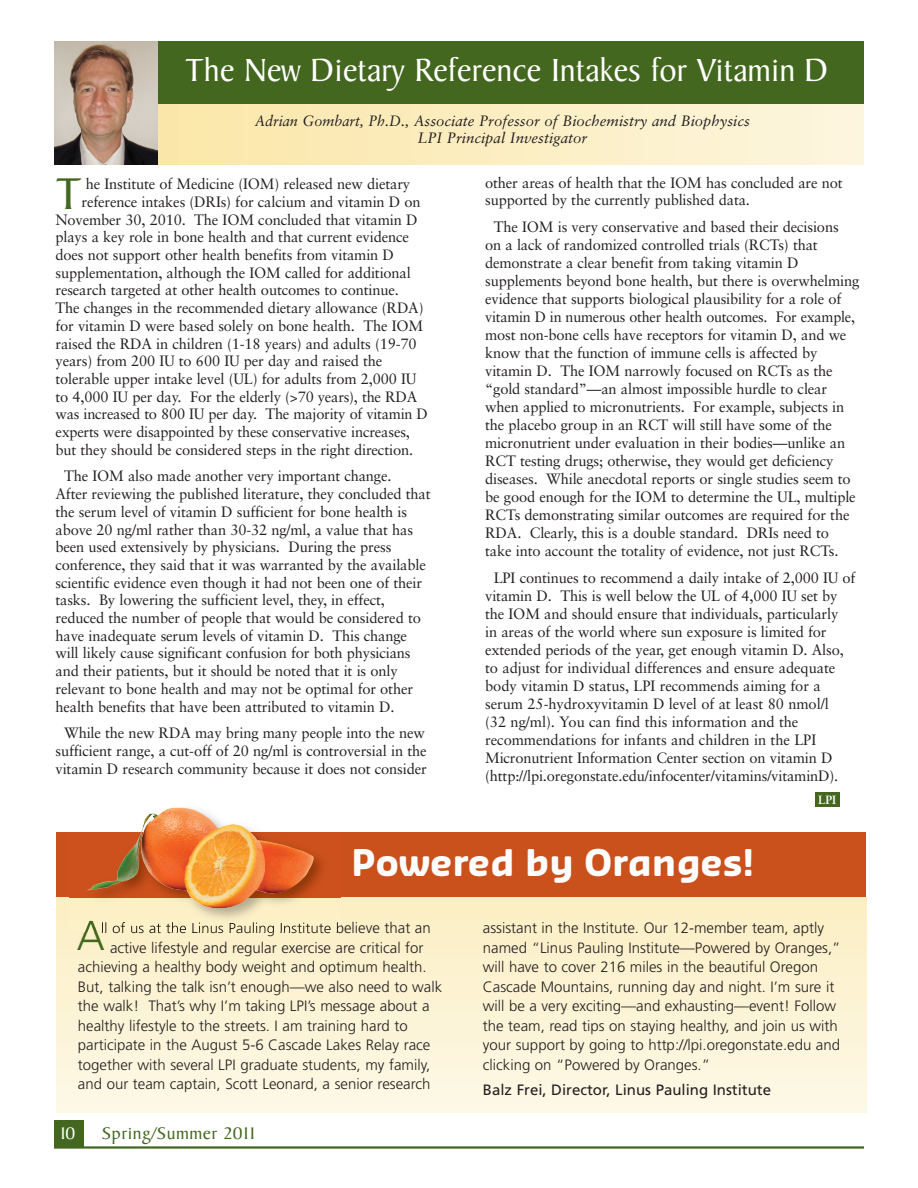
<style>
.page{position:relative;width:918px;height:1188px;background:#fff}
.page>*{position:absolute;margin:0;border:0;box-sizing:border-box;transform-origin:0 0}
.t1{font:48px "Baker Signet";color:#43671e}
.t2{font:300 42px "Frutiger";color:#43671e}
.t3{font:700 36px "Sansa Soft";color:#fff}
.t4{font:34.5px "Baker Signet";color:#fff}
.t5{font:18px "Baker Signet";letter-spacing:.025em;color:#43671e;scale:1.05 1}
.t6{font:18px "Baker Signet";color:#fff;scale:1.05 1}
.t7{font:15px/18px "Sabon";letter-spacing:-.01em;color:#231f20}
.t8{font:300 15px/19.5px "Frutiger";color:#231f20}
.t9{font:italic 15px/17.2px "Sabon";color:#231f20;text-align:center;scale:.96 1}
.t10{font:15px "Frutiger";color:#231f20}
.t11{font:700 12px "Sabon";color:#fff}
</style>
<div class="page">
<div style="left:157px;top:97px;width:707px;height:68px;background:linear-gradient(to right,#fbe6a7,#fdf6df)"></div>
<div style="left:153px;top:41px;width:711px;height:63px;background:#43671e"></div>
<img style="left:54px;top:41px;width:103px;height:124px">
<hr style="left:54px;top:1146px;width:810px;height:3px;background:#43671e">
<div style="left:54px;top:1120px;width:30px;height:28px;background:#43671e"></div>
<div style="left:56px;top:897px;width:810px;height:216px;background:linear-gradient(to bottom,#fceec3,#fdf8e6)"></div>
<div style="left:56px;top:832px;width:810px;height:65px;background:#cb511c"></div>
<div style="left:815px;top:793px;width:25px;height:14px;background:#43671e"></div>
<img style="left:69px;top:807px;width:272px;height:125px">
<img style="left:102px;top:922px;width:140px;height:10px">
<img style="left:84px;top:921px;width:14px;height:11px">
<img style="left:218px;top:824px;width:96px;height:59px">
<h3 class="t4" style="left:185px;top:57px;width:645px">The New Dietary Reference Intakes for Vitamin D</h3>
<p class="t9" style="left:255px;top:113px;width:517px">Adrian Gombart, Ph.D., Associate Professor of Biochemistry and Biophysics<br>LPI Principal Investigator</p>
<p class="t7" style="left:86px;top:176px;width:326px">he Institute of Medicine (IOM) released new dietary</p>
<p class="t7" style="left:81px;top:194px;width:341px">reference intakes (DRIs) for calcium and vitamin D on</p>
<p class="t7" style="left:55px;top:212px;width:363px">November 30, 2010. The IOM concluded that vitamin D</p>
<p class="t7" style="left:56px;top:229px;width:355px">plays a key role in bone health and that current evidence</p>
<p class="t7" style="left:56px;top:247px;width:340px">does not support other health benefits from vitamin D</p>
<p class="t7" style="left:56px;top:265px;width:357px">supplementation, although the IOM called for additional</p>
<p class="t7" style="left:56px;top:282px;width:345px">research targeted at other health outcomes to continue.</p>
<p class="t7" style="left:56px;top:300px;width:370px">The changes in the recommended dietary allowance (RDA)</p>
<p class="t7" style="left:56px;top:318px;width:369px">for vitamin D were based solely on bone health. The IOM</p>
<p class="t7" style="left:55px;top:336px;width:363px">raised the RDA in children (1-18 years) and adults (19-70</p>
<p class="t7" style="left:55px;top:353px;width:329px">years) from 200 IU to 600 IU per day and raised the</p>
<p class="t7" style="left:55px;top:371px;width:362px">tolerable upper intake level (UL) for adults from 2,000 IU</p>
<p class="t7" style="left:55px;top:389px;width:363px">to 4,000 IU per day. For the elderly (&gt;70 years), the RDA</p>
<p class="t7" style="left:56px;top:406px;width:374px">was increased to 800 IU per day. The majority of vitamin D</p>
<p class="t7" style="left:55px;top:424px;width:356px">experts were disappointed by these conservative increases,</p>
<p class="t7" style="left:55px;top:442px;width:359px">but they should be considered steps in the right direction.</p>
<p class="t7" style="left:55px;top:469px;width:377px;text-indent:9px">The IOM also made another very important change.<br>After reviewing the published literature, they concluded that the serum level of vitamin D sufficient for bone health is above 20 ng/ml rather than 30-32 ng/ml, a value that has been used extensively by physicians. During the press conference, they said that it was warranted by the available scientific evidence even though it had not been one of their tasks. By lowering the sufficient level, they, in effect, reduced the number of people that would be considered to have inadequate serum levels of vitamin D. This change will likely cause significant confusion for both physicians and their patients, but it should be noted that it is only relevant to bone health and may not be optimal for other health benefits that have been attributed to vitamin D.</p>
<p class="t7" style="left:55px;top:725px;width:373px;text-align:center">While the new RDA may bring many people into the new sufficient range, a cut-off of 20 ng/ml is controversial in the vitamin D research community because it does not consider</p>
<h1 class="t1" style="left:56px;top:175px;width:27px">T</h1>
<p class="t7" style="left:485px;top:175px;width:359px">other areas of health that the IOM has concluded are not supported by the currently published data.</p>
<p class="t7" style="left:485px;top:219px;width:376px;text-indent:9px">The IOM is very conservative and based their decisions<br>on a lack of randomized controlled trials (RCTs) that demonstrate a clear benefit from taking vitamin D supplements beyond bone health, but there is overwhelming evidence that supports biological plausibility for a role of vitamin D in numerous other health outcomes. For example, most non-bone cells have receptors for vitamin D, and we know that the function of immune cells is affected by vitamin D. The IOM narrowly focused on RCTs as the “gold standard”—an almost impossible hurdle to clear when applied to micronutrients. For example, subjects in the placebo group in an RCT will still have some of the micronutrient under evaluation in their bodies—unlike an RCT testing drugs; otherwise, they would get deficiency diseases. While anecdotal reports or single studies seem to be good enough for the IOM to determine the UL, multiple RCTs demonstrating similar outcomes are required for the RDA. Clearly, this is a double standard. DRIs need to<br>take into account the totality of evidence, not just RCTs.</p>
<p class="t7" style="left:485px;top:570px;width:372px;text-indent:9px">LPI continues to recommend a daily intake of 2,000 IU of vitamin D. This is well below the UL of 4,000 IU set by the IOM and should ensure that individuals, particularly<br>in areas of the world where sun exposure is limited for extended periods of the year, get enough vitamin D. Also, to adjust for individual differences and ensure adequate body vitamin D status, LPI recommends aiming for a serum 25-hydroxyvitamin D level of at least 80 nmol/l<br>(32 ng/ml). You can find this information and the recommendations for infants and children in the LPI Micronutrient Information Center section on vitamin D (http://lpi.oregonstate.edu/infocenter/vitamins/vitaminD).</p>
<p class="t11" style="left:818px;top:795px;width:19px">LPI</p>
<h3 class="t3" style="left:352px;top:849px;width:404px">Powered by Oranges!</h3>
<h2 class="t2" style="left:77px;top:919px;width:30px">A</h2>
<p class="t8" style="left:101px;top:920px;width:331px">ll of us at the Linus Pauling Institute believe that an</p>
<p class="t8" style="left:110px;top:939px;width:315px">active lifestyle and regular exercise are critical for</p>
<p class="t8" style="left:78px;top:959px;width:350px">achieving a healthy body weight and optimum health.</p>
<p class="t8" style="left:78px;top:978px;width:366px">But, talking the talk isn’t enough—we also need to walk</p>
<p class="t8" style="left:78px;top:998px;width:353px">the walk! That’s why I’m taking LPI’s message about a</p>
<p class="t8" style="left:78px;top:1017px;width:331px">healthy lifestyle to the streets. I am training hard to</p>
<p class="t8" style="left:78px;top:1037px;width:354px">participate in the August 5-6 Cascade Lakes Relay race</p>
<p class="t8" style="left:78px;top:1056px;width:354px">together with several LPI graduate students, my family,</p>
<p class="t8" style="left:78px;top:1076px;width:354px">and our team captain, Scott Leonard, a senior research</p>
<p class="t6" style="left:60px;top:1126px;width:16px">10</p>
<p class="t5" style="left:102px;top:1126px;width:147px">Spring/Summer 2011</p>
<p class="t8" style="left:483px;top:920px;width:359px">assistant in the Institute. Our 12-member team, aptly named “Linus Pauling Institute—Powered by Oranges,” will have to cover 216 miles in the beautiful Oregon Cascade Mountains, running day and night. I’m sure it will be a very exciting—and exhausting—event! Follow the team, read tips on staying healthy, and join us with your support by going to http://lpi.oregonstate.edu and clicking on “Powered by Oranges.”</p>
<p class="t10" style="left:483px;top:1084px;width:290px">Balz Frei, Director, Linus Pauling Institute</p>
</div>
